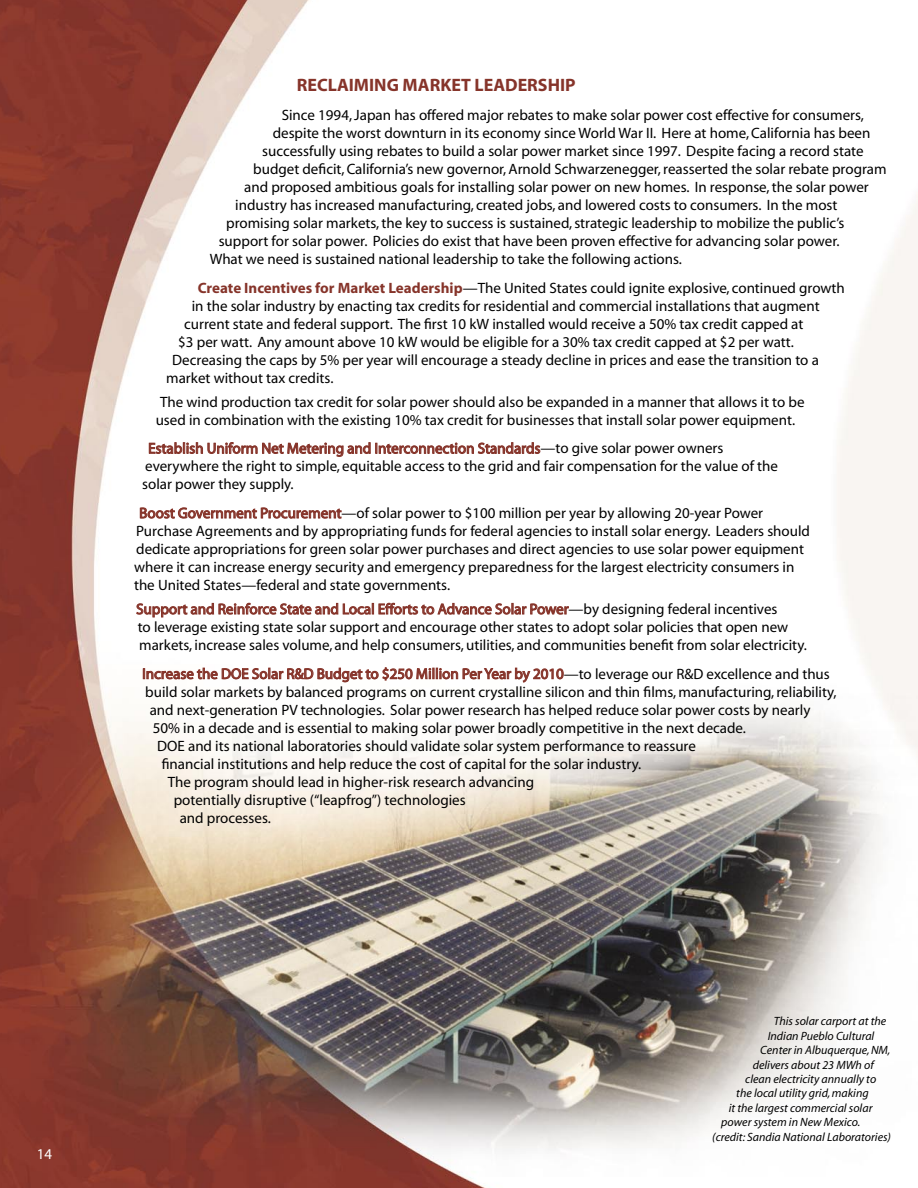
<style>
.page{position:relative;width:918px;height:1188px;background:#fff}
.page>*{position:absolute;margin:0;border:0;box-sizing:border-box;transform-origin:0 0}
.bodycopy{font:700 18px "Myriad";color:#86342a}
.bodycopy-2{font:15px/18px "Myriad";color:#000}
.bodycopy-3{font:15px "Myriad";color:#86342a}
.subheads{font:15px "Myriad";color:#fff}
.captions{font:italic 12px "Myriad";color:#000}
.s1{font-weight:700;color:#86342a}
.s2{color:#86342a}
.s3{color:#000}
</style>
<div class="page">
<img style="left:0;top:0;width:918px;height:1188px">
<svg style="left:149px;top:438px;width:392px;height:33px"></svg>
<svg style="left:140px;top:493px;width:202px;height:43px"></svg>
<svg style="left:136px;top:589px;width:433px;height:43px"></svg>
<svg style="left:143px;top:653px;width:421px;height:44px"></svg>
<p class="subheads" style="left:37px;top:1146px;width:17px">14</p>
<p class="bodycopy" style="left:297px;top:76px;width:280px">RECLAIMING MARKET LEADERSHIP</p>
<p class="bodycopy-2" style="left:282px;top:107px;width:584px">Since 1994, Japan has offered major rebates to make solar power cost effective for consumers,</p>
<p class="bodycopy-2" style="left:273px;top:125px;width:599px">despite the worst downturn in its economy since World War II. Here at home, California has been</p>
<p class="bodycopy-2" style="left:262px;top:143px;width:603px">successfully using rebates to build a solar power market since 1997. Despite facing a record state</p>
<p class="bodycopy-2" style="left:253px;top:161px;width:635px">budget deficit, California’s new governor, Arnold Schwarzenegger, reasserted the solar rebate program</p>
<p class="bodycopy-2" style="left:244px;top:179px;width:626px">and proposed ambitious goals for installing solar power on new homes. In response, the solar power</p>
<p class="bodycopy-2" style="left:235px;top:197px;width:604px">industry has increased manufacturing, created jobs, and lowered costs to consumers. In the most</p>
<p class="bodycopy-2" style="left:226px;top:215px;width:620px">promising solar markets, the key to success is sustained, strategic leadership to mobilize the public’s</p>
<p class="bodycopy-2" style="left:219px;top:233px;width:622px">support for solar power. Policies do exist that have been proven effective for advancing solar power.</p>
<p class="bodycopy-2" style="left:210px;top:251px;width:474px">What we need is sustained national leadership to take the following actions.</p>
<p class="bodycopy-2" style="left:198px;top:279px;width:649px"><span class="s1">Create Incentives for Market Leadership</span>—The United States could ignite explosive, continued growth</p>
<p class="bodycopy-2" style="left:192px;top:297px;width:629px">in the solar industry by enacting tax credits for residential and commercial installations that augment</p>
<p class="bodycopy-2" style="left:184px;top:315px;width:621px">current state and federal support. The first 10 kW installed would receive a 50% tax credit capped at</p>
<p class="bodycopy-2" style="left:178px;top:333px;width:617px">$3 per watt. Any amount above 10 kW would be eligible for a 30% tax credit capped at $2 per watt.</p>
<p class="bodycopy-2" style="left:172px;top:351px;width:648px">Decreasing the caps by 5% per year will encourage a steady decline in prices and ease the transition to a</p>
<p class="bodycopy-2" style="left:166px;top:369px;width:169px">market without tax credits.</p>
<p class="bodycopy-2" style="left:156px;top:393px;width:650px;text-indent:4px">The wind production tax credit for solar power should also be expanded in a manner that allows it to be used in combination with the existing 10% tax credit for businesses that install solar power equipment.</p>
<p class="bodycopy-2" style="left:142px;top:440px;width:637px;text-indent:6px"><span class="s2">Establish Uniform Net Metering and Interconnection Standards</span>—to give solar power owners everywhere the right to simple, equitable access to the grid and fair compensation for the value of the solar power they supply.</p>
<p class="bodycopy-2" style="left:134px;top:505px;width:678px;text-indent:5px"><span class="s2">Boost Government Procurement</span>—of solar power to $100 million per year by allowing 20-year Power Purchase Agreements and by appropriating funds for federal agencies to install solar energy. Leaders should dedicate appropriations for green solar power purchases and direct agencies to use solar power equipment where it can increase energy security and emergency preparedness for the largest electricity consumers in the United States—federal and state governments.</p>
<p class="bodycopy-2" style="left:136px;top:601px;width:672px"><span class="s2">Support and Reinforce State and Local Efforts to Advance Solar Power</span>—by designing federal incentives<br>to leverage existing state solar support and encourage other states to adopt solar policies that open new markets, increase sales volume, and help consumers, utilities, and communities benefit from solar electricity.</p>
<p class="bodycopy-3" style="left:142px;top:666px;width:689px">Increase the DOE Solar R&amp;D Budget to $250 Million Per Year by 2010<span class="s3">—to leverage our R&amp;D excellence and thus</span></p>
<p class="bodycopy-2" style="left:145px;top:683px;width:693px">build solar markets by balanced programs on current crystalline silicon and thin films, manufacturing, reliability,</p>
<p class="bodycopy-2" style="left:150px;top:701px;width:662px">and next-generation PV technologies. Solar power research has helped reduce solar power costs by nearly</p>
<p class="bodycopy-2" style="left:153px;top:719px;width:595px">50% in a decade and is essential to making solar power broadly competitive in the next decade.</p>
<p class="bodycopy-2" style="left:157px;top:737px;width:540px">DOE and its national laboratories should validate solar system performance to reassure</p>
<p class="bodycopy-2" style="left:162px;top:755px;width:481px">financial institutions and help reduce the cost of capital for the solar industry.</p>
<p class="bodycopy-2" style="left:168px;top:773px;width:368px">The program should lead in higher-risk research advancing</p>
<p class="bodycopy-2" style="left:174px;top:791px;width:294px">potentially disruptive (“leapfrog”) technologies</p>
<p class="bodycopy-2" style="left:180px;top:809px;width:93px">and processes.</p>
<p class="captions" style="left:774px;top:1015px;width:114px">This solar carport at the</p>
<p class="captions" style="left:768px;top:1030px;width:108px">Indian Pueblo Cultural</p>
<p class="captions" style="left:760px;top:1044px;width:132px">Center in Albuquerque, NM,</p>
<p class="captions" style="left:753px;top:1059px;width:123px">delivers about 23 MWh of</p>
<p class="captions" style="left:745px;top:1073px;width:133px">clean electricity annually to</p>
<p class="captions" style="left:736px;top:1087px;width:134px">the local utility grid, making</p>
<p class="captions" style="left:729px;top:1102px;width:145px">it the largest commercial solar</p>
<p class="captions" style="left:721px;top:1116px;width:141px">power system in New Mexico.</p>
<p class="captions" style="left:712px;top:1131px;width:180px">(credit: Sandia National Laboratories)</p>
</div>
